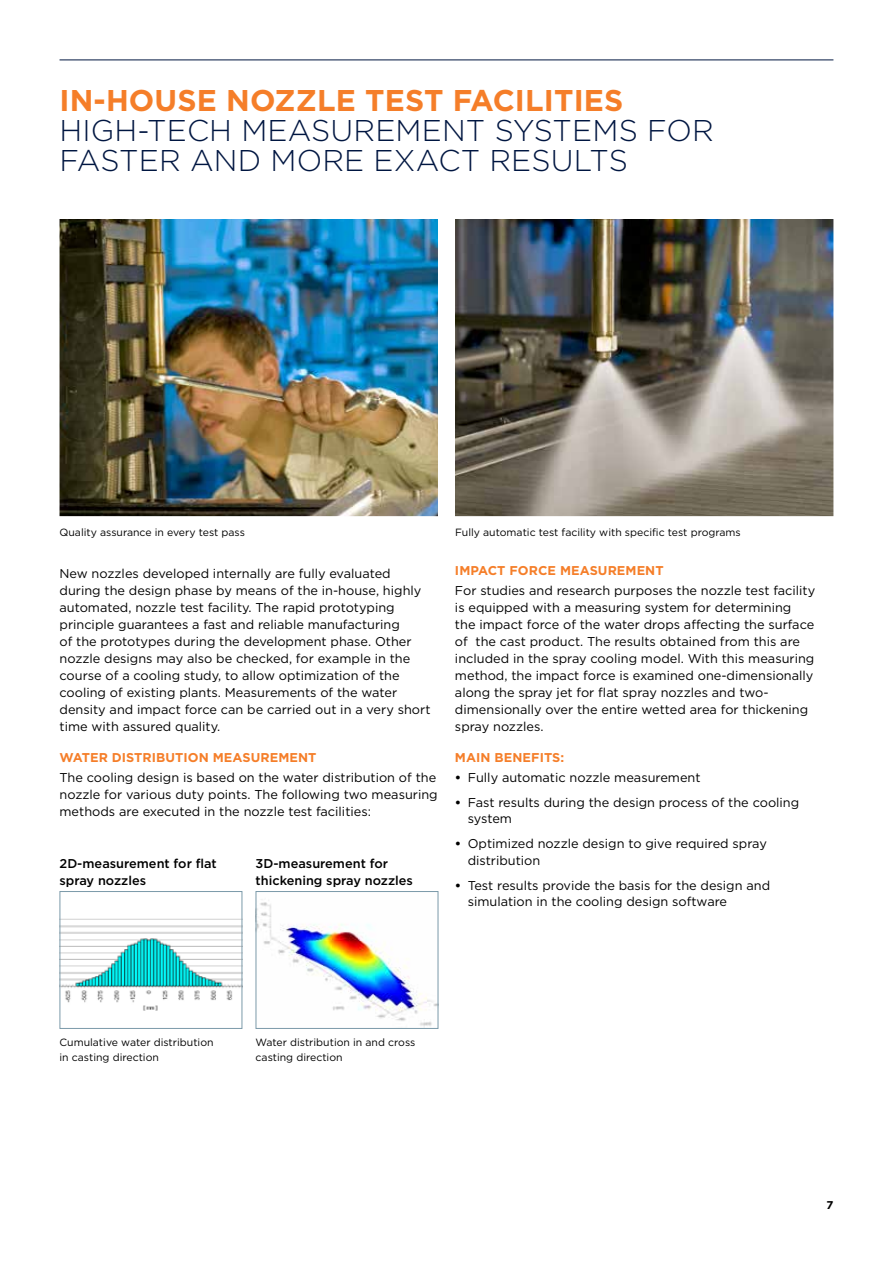
<style>
.page{position:relative;width:893px;height:1263px;background:#fff}
.page>*{position:absolute;margin:0;border:0;box-sizing:border-box;transform-origin:0 0}
.t1{font:300 30px/30px "Gotham";letter-spacing:.005em;color:#001641}
.t2{font:700 30px "Gotham";letter-spacing:.005em;color:#f57e29}
.t3{font:12.75px/17px "Gotham";color:#000}
.t4{font:500 12.75px/17px "Gotham";color:#000}
.t5{font:700 12.75px "Gotham";letter-spacing:.005em;color:#f57e29}
.t6{font:700 11.25px "Gotham";color:#000}
.t7{font:10.5px/14.9px "Gotham";color:#000}
.s1{font-weight:700}
</style>
<div class="page">
<hr style="left:60px;top:60px;width:773px;height:1px;background:#001641">
<img style="left:60px;top:219px;width:378px;height:297px">
<img style="left:455px;top:219px;width:378px;height:297px">
<img style="left:258px;top:902px;width:178px;height:125px">
<div style="left:256px;top:891px;width:182px;height:138px;border:1px solid #7b9aa9"></div>
<img style="left:62px;top:918px;width:178px;height:93px">
<div style="left:60px;top:891px;width:182px;height:138px;border:1px solid #7b9aa9"></div>
<h1 class="t2" style="left:60px;top:80px;width:565px">IN-HOUSE NOZZLE TEST FACILITIES</h1>
<h1 class="t1" style="left:60px;top:114px;width:656px">HIGH-TECH MEASUREMENT SYSTEMS FOR<br>FASTER AND MORE EXACT RESULTS</h1>
<p class="t7" style="left:60px;top:524px;width:187px">Quality assurance in every test pass</p>
<p class="t7" style="left:455px;top:524px;width:287px">Fully automatic test facility with specific test programs</p>
<p class="t3" style="left:60px;top:565px;width:372px">New nozzles developed internally are fully evaluated during the design phase by means of the in-house, highly automated, nozzle test facility. The rapid prototyping principle guarantees a fast and reliable manufacturing<br>of the prototypes during the development phase. Other nozzle designs may also be checked, for example in the course of a cooling study, to allow optimization of the cooling of existing plants. Measurements of the water density and impact force can be carried out in a very short time with assured quality.</p>
<p class="t5" style="left:60px;top:749px;width:258px">WATER DISTRIBUTION MEASUREMENT</p>
<p class="t3" style="left:60px;top:769px;width:380px;text-align:justify">The cooling design is based on the water distribution of the nozzle for various duty points. The following two measuring methods are executed in the nozzle test facilities:</p>
<p class="t4" style="left:60px;top:854px;width:159px">2D-measurement for flat spray nozzles</p>
<p class="t4" style="left:256px;top:854px;width:159px">3D-measurement for thickening spray nozzles</p>
<p class="t5" style="left:455px;top:562px;width:210px">IMPACT FORCE MEASUREMENT</p>
<p class="t3" style="left:455px;top:582px;width:362px">For studies and research purposes the nozzle test facility is equipped with a measuring system for determining<br>the impact force of the water drops affecting the surface of the cast product. The results obtained from this are included in the spray cooling model. With this measuring method, the impact force is examined one-dimensionally along the spray jet for flat spray nozzles and two&shy;dimensionally over the entire wetted area for thickening spray nozzles.</p>
<p class="t5" style="left:455px;top:749px;width:111px">MAIN BENEFITS:</p>
<p class="t3" style="left:455px;top:769px;width:247px"><span class="s1">•</span> Fully automatic nozzle measurement</p>
<p class="t3" style="left:468px;top:794px;width:333px;line-height:16.5px;text-indent:-13px"><span class="s1">•</span> Fast results during the design process of the cooling system</p>
<p class="t3" style="left:468px;top:835px;width:301px;line-height:16.5px;text-indent:-13px"><span class="s1">•</span> Optimized nozzle design to give required spray distribution</p>
<p class="t3" style="left:468px;top:877px;width:304px;line-height:16.5px;text-indent:-13px"><span class="s1">•</span> Test results provide the basis for the design and simulation in the cooling design software</p>
<p class="t7" style="left:60px;top:1035px;width:156px">Cumulative water distribution in casting direction</p>
<p class="t7" style="left:256px;top:1035px;width:161px">Water distribution in and cross casting direction</p>
<p class="t6" style="left:826px;top:1198px;width:8px">7</p>
</div>
